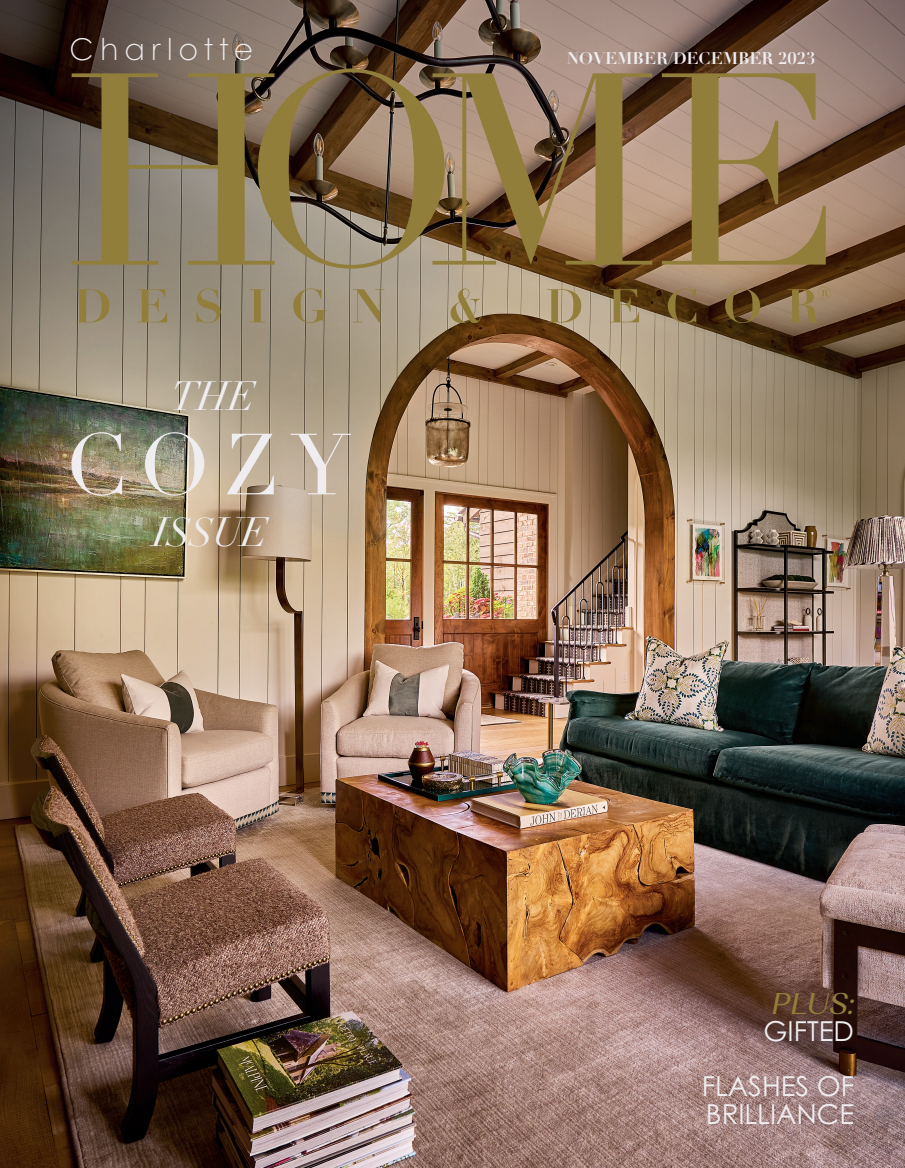
<style>
.page{position:relative;width:905px;height:1168px;background:#fff}
.page>*{position:absolute;margin:0;border:0;box-sizing:border-box;transform-origin:0 0}
.t1{font:85.2px "Didot";color:#efedef}
.t2{font:italic 39.9px "Didot";letter-spacing:-.025em;color:#efedef}
.t3{font:300 30px "Century Gothic";letter-spacing:.2em;color:#efedef}
.t4{font:italic 30px "Alethia Pro";color:#917e3a}
.t5{font:27.45px/27.5px "Century Gothic Pro";color:#efedef}
.t6{font:700 16.5px "Didot";color:#efedef}
</style>
<div class="page">
<img style="left:0;top:0;width:904px;height:1168px">
<svg style="left:72px;top:69px;width:753px;height:200px"></svg>
<svg style="left:75px;top:287px;width:755px;height:36px"></svg>
<p class="t3" style="left:70px;top:30px;width:185px">Charlotte</p>
<p class="t2" style="left:171px;top:372px;width:86px">THE</p>
<p class="t1" style="left:65px;top:414px;width:287px">COZY</p>
<p class="t2" style="left:153px;top:508px;width:117px">ISSUE</p>
<p class="t6" style="left:567px;top:47px;width:250px">NOVEMBER/DECEMBER 2023</p>
<p class="t4" style="left:771px;top:984px;width:84px">PLUS:</p>
<p class="t5" style="left:763px;top:1017px;width:92px">GIFTED</p>
<p class="t5" style="left:701px;top:1072px;width:154px">FLASHES OF<br>BRILLIANCE</p>
</div>
